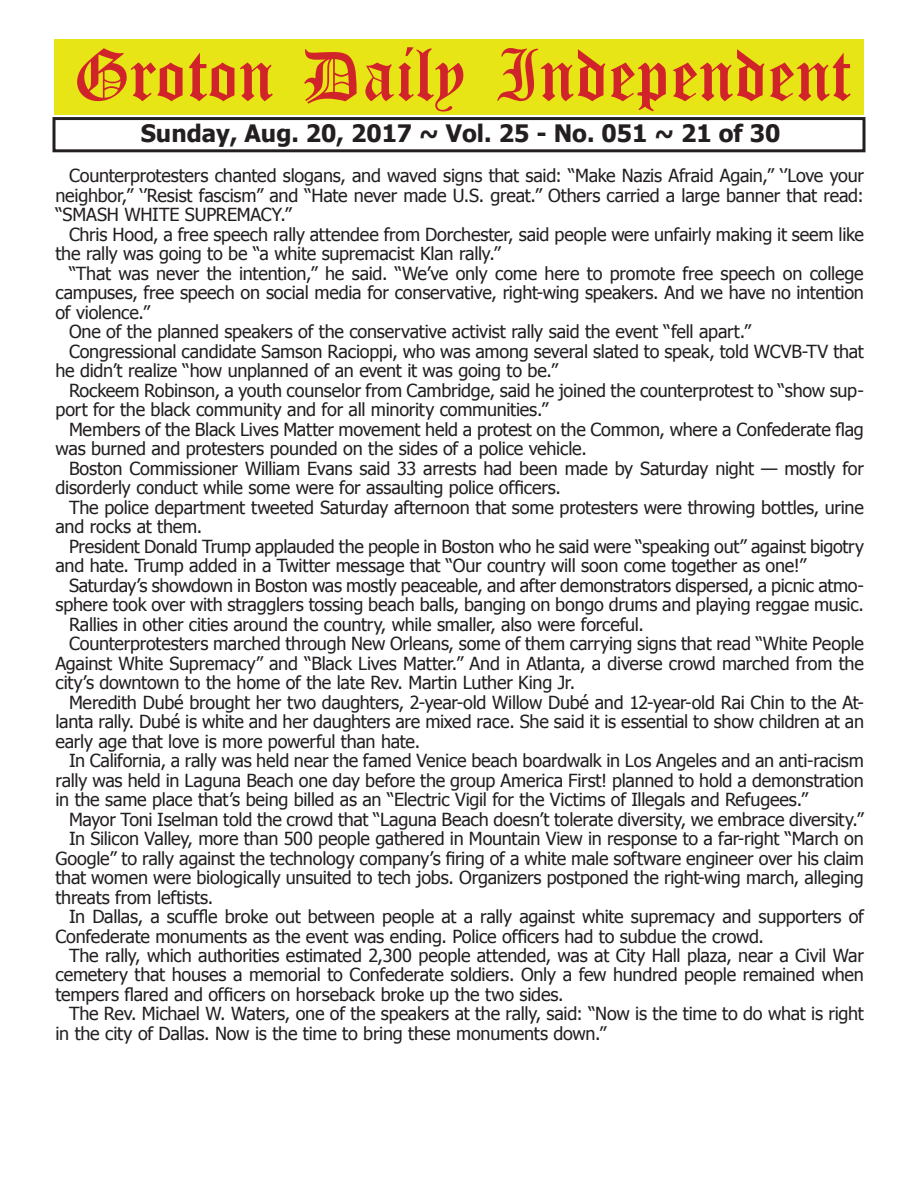
<style>
.page{position:relative;width:918px;height:1188px;background:#fff}
.page>*{position:absolute;margin:0;border:0;box-sizing:border-box;transform-origin:0 0}
.t1{font:54px "Old English Five";color:#d1232a}
.t2{font:700 24px "Tahoma";color:#231f20}
.t3{font:18px/19.5px "Tahoma";letter-spacing:-.015em;color:#231f20;text-align:justify}
</style>
<div class="page">
<div style="left:52px;top:117px;width:814px;height:35px;border:3px solid #231f20"></div>
<div style="left:54px;top:40px;width:810px;height:75px;background:#e7e515"></div>
<h1 class="t1" style="left:73px;top:50px;width:779px">Groton Daily Independent</h1>
<h2 class="t2" style="left:141px;top:116px;width:641px">Sunday, Aug. 20, 2017 ~ Vol. 25 - No. 051 ~ 21 of 30</h2>
<p class="t3" style="left:56px;top:165px;width:810px;text-indent:14px">Counterprotesters chanted slogans, and waved signs that said: “Make Nazis Afraid Again,” ‘’Love your neighbor,” ‘’Resist fascism” and “Hate never made U.S. great.” Others carried a large banner that read: “SMASH WHITE SUPREMACY.”</p>
<p class="t3" style="left:56px;top:224px;width:810px;text-indent:14px">Chris Hood, a free speech rally attendee from Dorchester, said people were unfairly making it seem like the rally was going to be “a white supremacist Klan rally.”</p>
<p class="t3" style="left:69px;top:263px;width:796px">“That was never the intention,” he said. “We’ve only come here to promote free speech on college</p>
<p class="t3" style="left:56px;top:282px;width:810px">campuses, free speech on social media for conservative, right-wing speakers. And we have no intention</p>
<p class="t3" style="left:56px;top:302px;width:96px">of violence.”</p>
<p class="t3" style="left:69px;top:321px;width:684px">One of the planned speakers of the conservative activist rally said the event “fell apart.”</p>
<p class="t3" style="left:69px;top:341px;width:796px">Congressional candidate Samson Racioppi, who was among several slated to speak, told WCVB-TV that</p>
<p class="t3" style="left:56px;top:360px;width:504px">he didn’t realize “how unplanned of an event it was going to be.”</p>
<p class="t3" style="left:69px;top:380px;width:796px">Rockeem Robinson, a youth counselor from Cambridge, said he joined the counterprotest to “show sup-</p>
<p class="t3" style="left:56px;top:399px;width:494px">port for the black community and for all minority communities.”</p>
<p class="t3" style="left:69px;top:419px;width:796px">Members of the Black Lives Matter movement held a protest on the Common, where a Confederate flag</p>
<p class="t3" style="left:56px;top:438px;width:533px">was burned and protesters pounded on the sides of a police vehicle.</p>
<p class="t3" style="left:69px;top:458px;width:796px">Boston Commissioner William Evans said 33 arrests had been made by Saturday night — mostly for</p>
<p class="t3" style="left:56px;top:477px;width:507px">disorderly conduct while some were for assaulting police officers.</p>
<p class="t3" style="left:69px;top:497px;width:796px">The police department tweeted Saturday afternoon that some protesters were throwing bottles, urine</p>
<p class="t3" style="left:56px;top:516px;width:148px">and rocks at them.</p>
<p class="t3" style="left:69px;top:536px;width:796px">President Donald Trump applauded the people in Boston who he said were “speaking out” against bigotry</p>
<p class="t3" style="left:56px;top:555px;width:752px">and hate. Trump added in a Twitter message that “Our country will soon come together as one!”</p>
<p class="t3" style="left:69px;top:575px;width:796px">Saturday’s showdown in Boston was mostly peaceable, and after demonstrators dispersed, a picnic atmo-</p>
<p class="t3" style="left:56px;top:594px;width:810px">sphere took over with stragglers tossing beach balls, banging on bongo drums and playing reggae music.</p>
<p class="t3" style="left:69px;top:613px;width:576px">Rallies in other cities around the country, while smaller, also were forceful.</p>
<p class="t3" style="left:69px;top:633px;width:797px">Counterprotesters marched through New Orleans, some of them carrying signs that read “White People</p>
<p class="t3" style="left:56px;top:652px;width:810px">Against White Supremacy” and “Black Lives Matter.” And in Atlanta, a diverse crowd marched from the</p>
<p class="t3" style="left:56px;top:672px;width:521px">city’s downtown to the home of the late Rev. Martin Luther King Jr.</p>
<p class="t3" style="left:69px;top:691px;width:796px">Meredith Dubé brought her two daughters, 2-year-old Willow Dubé and 12-year-old Rai Chin to the At-</p>
<p class="t3" style="left:56px;top:711px;width:810px">lanta rally. Dubé is white and her daughters are mixed race. She said it is essential to show children at an</p>
<p class="t3" style="left:56px;top:730px;width:366px">early age that love is more powerful than hate.</p>
<p class="t3" style="left:69px;top:750px;width:796px">In California, a rally was held near the famed Venice beach boardwalk in Los Angeles and an anti-racism</p>
<p class="t3" style="left:56px;top:769px;width:810px">rally was held in Laguna Beach one day before the group America First! planned to hold a demonstration</p>
<p class="t3" style="left:56px;top:789px;width:754px">in the same place that’s being billed as an “Electric Vigil for the Victims of Illegals and Refugees.”</p>
<p class="t3" style="left:69px;top:808px;width:796px">Mayor Toni Iselman told the crowd that “Laguna Beach doesn’t tolerate diversity, we embrace diversity.”</p>
<p class="t3" style="left:69px;top:828px;width:796px">In Silicon Valley, more than 500 people gathered in Mountain View in response to a far-right “March on</p>
<p class="t3" style="left:56px;top:847px;width:810px">Google” to rally against the technology company’s firing of a white male software engineer over his claim</p>
<p class="t3" style="left:56px;top:867px;width:810px">that women were biologically unsuited to tech jobs. Organizers postponed the right-wing march, alleging</p>
<p class="t3" style="left:56px;top:886px;width:159px">threats from leftists.</p>
<p class="t3" style="left:69px;top:906px;width:796px">In Dallas, a scuffle broke out between people at a rally against white supremacy and supporters of</p>
<p class="t3" style="left:56px;top:925px;width:710px">Confederate monuments as the event was ending. Police officers had to subdue the crowd.</p>
<p class="t3" style="left:69px;top:945px;width:796px">The rally, which authorities estimated 2,300 people attended, was at City Hall plaza, near a Civil War</p>
<p class="t3" style="left:56px;top:964px;width:810px">cemetery that houses a memorial to Confederate soldiers. Only a few hundred people remained when</p>
<p class="t3" style="left:56px;top:984px;width:510px">tempers flared and officers on horseback broke up the two sides.</p>
<p class="t3" style="left:69px;top:1003px;width:796px">The Rev. Michael W. Waters, one of the speakers at the rally, said: “Now is the time to do what is right</p>
<p class="t3" style="left:56px;top:1023px;width:553px">in the city of Dallas. Now is the time to bring these monuments down.”</p>
</div>
